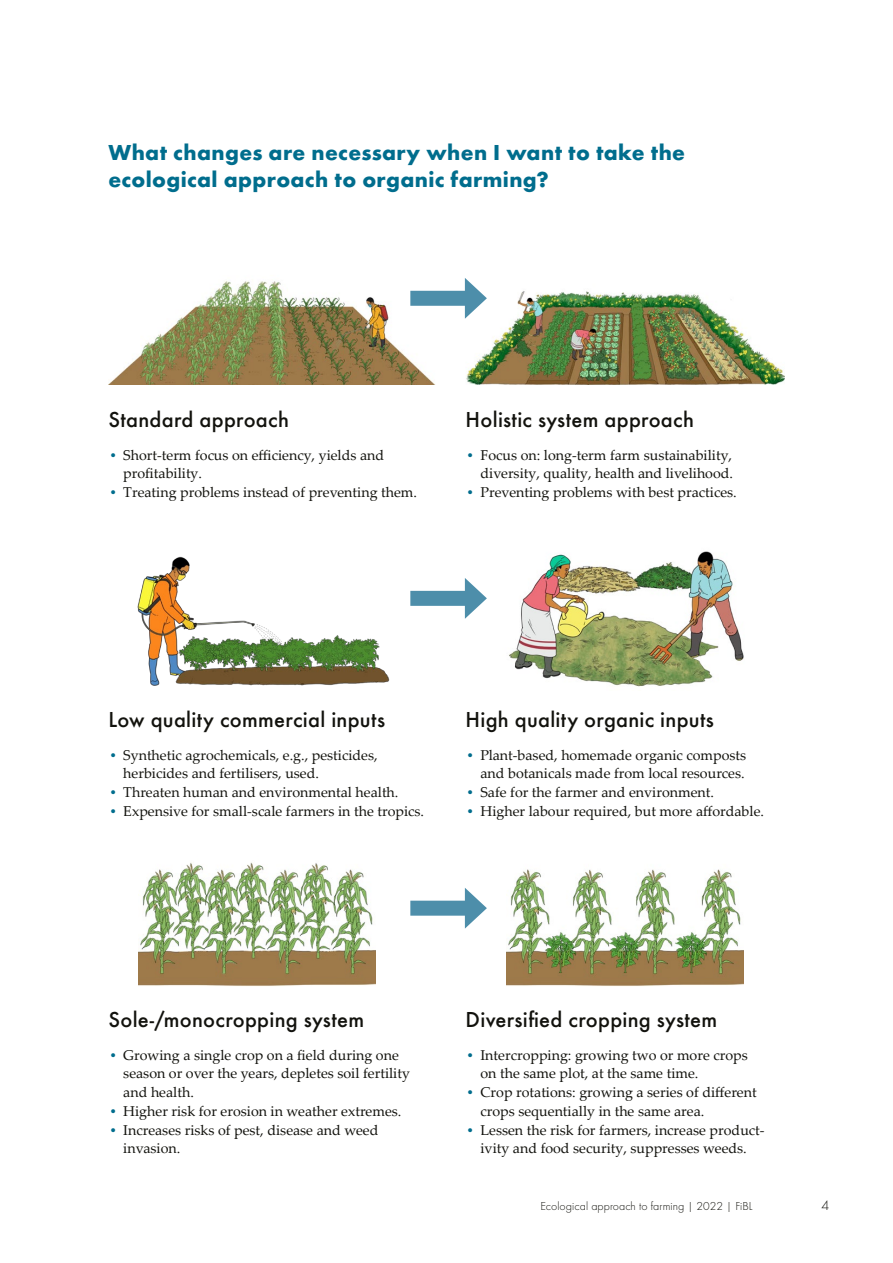
<style>
.page{position:relative;width:893px;height:1263px;background:#fff}
.page>*{position:absolute;margin:0;border:0;box-sizing:border-box;transform-origin:0 0}
.t1{font:500 22.5px "Function Pro";letter-spacing:.01em;color:#12120d}
.t2{font:700 22.5px/27px "Function Pro";letter-spacing:.015em;color:#006d8d}
.t3{font:14.25px/18.8px "Palatino Linotype";color:#12120d}
.t4{font:300 14.25px "Function Pro";color:#12120d}
.t5{font:300 12px "Function Pro";letter-spacing:.005em;color:#12120d}
.s1{font-family:"Function Pro";font-weight:500;color:#006d8d}
</style>
<div class="page">
<img style="left:137px;top:556px;width:253px;height:130px">
<img style="left:138px;top:862px;width:238px;height:124px">
<img style="left:506px;top:869px;width:238px;height:117px">
<img style="left:108px;top:281px;width:327px;height:104px">
<img style="left:459px;top:278px;width:325px;height:107px">
<img style="left:509px;top:551px;width:235px;height:136px">
<div style="left:410px;top:291px;width:64px;height:15px;background:#4d8eaa"></div>
<svg style="left:465px;top:278px;width:22px;height:41px"></svg>
<div style="left:410px;top:591px;width:64px;height:15px;background:#4d8eaa"></div>
<svg style="left:465px;top:578px;width:22px;height:41px"></svg>
<div style="left:410px;top:901px;width:64px;height:15px;background:#4d8eaa"></div>
<svg style="left:465px;top:888px;width:22px;height:40px"></svg>
<h1 class="t2" style="left:108px;top:138px;width:578px">What changes are necessary when I want to take the ecological approach to organic farming?</h1>
<h1 class="t1" style="left:108px;top:406px;width:182px">Standard approach</h1>
<p class="t3" style="left:123px;top:445px;width:262px;text-indent:-15px"><span class="s1">•</span> Short-term focus on efficiency, yields and profitability.</p>
<p class="t3" style="left:108px;top:482px;width:310px"><span class="s1">•</span> Treating problems instead of preventing them.</p>
<h1 class="t1" style="left:466px;top:406px;width:230px">Holistic system approach</h1>
<p class="t3" style="left:466px;top:445px;width:269px;text-align:right"><span class="s1">•</span> Focus on: long-term farm sustainability, diversity, quality, health and livelihood.</p>
<p class="t3" style="left:466px;top:482px;width:273px"><span class="s1">•</span> Preventing problems with best practices.</p>
<h1 class="t1" style="left:108px;top:706px;width:278px">Low quality commercial inputs</h1>
<p class="t3" style="left:123px;top:745px;width:256px;text-indent:-15px"><span class="s1">•</span> Synthetic agrochemicals, e.g., pesticides, herbicides and fertilisers, used.</p>
<p class="t3" style="left:108px;top:782px;width:292px"><span class="s1">•</span> Threaten human and environmental health.</p>
<p class="t3" style="left:108px;top:801px;width:317px"><span class="s1">•</span> Expensive for small-scale farmers in the tropics.</p>
<h1 class="t1" style="left:466px;top:706px;width:250px">High quality organic inputs</h1>
<p class="t3" style="left:466px;top:745px;width:282px;text-align:right"><span class="s1">•</span> Plant-based, homemade organic composts and botanicals made from local resources.</p>
<p class="t3" style="left:466px;top:782px;width:250px"><span class="s1">•</span> Safe for the farmer and environment.</p>
<p class="t3" style="left:466px;top:801px;width:300px"><span class="s1">•</span> Higher labour required, but more affordable.</p>
<h1 class="t1" style="left:108px;top:1006px;width:257px">Sole-/monocropping system</h1>
<p class="t3" style="left:123px;top:1045px;width:288px;text-indent:-15px"><span class="s1">•</span> Growing a single crop on a field during one season or over the years, depletes soil fertility and health.</p>
<p class="t3" style="left:108px;top:1101px;width:295px"><span class="s1">•</span> Higher risk for erosion in weather extremes.</p>
<p class="t3" style="left:123px;top:1120px;width:257px;text-indent:-15px"><span class="s1">•</span> Increases risks of pest, disease and weed invasion.</p>
<h1 class="t1" style="left:466px;top:1006px;width:253px">Diversified cropping system</h1>
<p class="t3" style="left:480px;top:1045px;width:269px;text-indent:-15px"><span class="s1">•</span> Intercropping: growing two or more crops on the same plot, at the same time.</p>
<p class="t3" style="left:480px;top:1082px;width:278px;text-indent:-15px"><span class="s1">•</span> Crop rotations: growing a series of different crops sequentially in the same area.</p>
<p class="t3" style="left:466px;top:1120px;width:300px;text-align:center"><span class="s1">•</span> Lessen the risk for farmers, increase product&shy;ivity and food security, suppresses weeds.</p>
<p class="t5" style="left:540px;top:1199px;width:214px">Ecological approach to farming | 2022 | FiBL</p>
<p class="t4" style="left:821px;top:1197px;width:9px">4</p>
</div>
